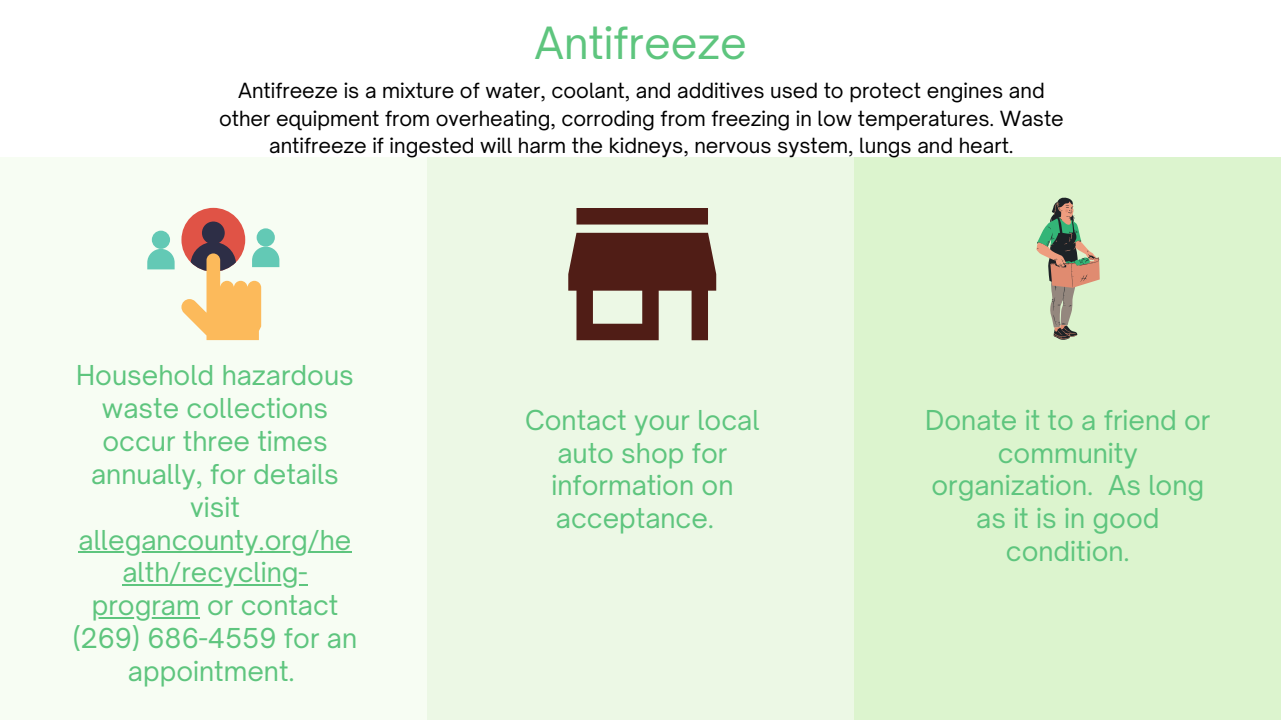
<style>
.page{position:relative;width:1281px;height:720px;background:#fff}
.page>*{position:absolute;margin:0;border:0;box-sizing:border-box;transform-origin:0 0}
.t1{font:42.5px "Open Sauce One";color:#5ec57e}
.t2{font:26.25px/32.9px "Open Sauce One";color:#5ec57e;text-align:center}
.t3{font:20px/27.2px "Open Sauce One";color:#000;text-align:center}
</style>
<div class="page">
<div style="left:0;top:157px;width:427px;height:563px;background:#f7fdf3"></div>
<div style="left:427px;top:157px;width:427px;height:563px;background:#ecf8e5"></div>
<div style="left:854px;top:157px;width:427px;height:563px;background:#dcf4ce"></div>
<div style="left:181px;top:208px;width:64px;height:64px;background:#e05346;border-radius:50%"></div>
<div style="left:202px;top:222px;width:23px;height:22px;background:#2d2e46;border-radius:50%"></div>
<div style="left:152px;top:231px;width:18px;height:18px;background:#63c9b5;border-radius:50%"></div>
<svg style="left:147px;top:249px;width:28px;height:20px"></svg>
<div style="left:257px;top:228px;width:18px;height:19px;background:#63c9b5;border-radius:50%"></div>
<svg style="left:181px;top:242px;width:98px;height:98px"></svg>
<svg style="left:1036px;top:197px;width:64px;height:143px"></svg>
<svg style="left:568px;top:208px;width:148px;height:132px"></svg>
<hr style="left:79px;top:551px;width:272px;height:2px;background:#5ec57e">
<hr style="left:122px;top:584px;width:186px;height:2px;background:#5ec57e">
<hr style="left:92px;top:617px;width:108px;height:2px;background:#5ec57e">
<p class="t1" style="left:534px;top:17px;width:214px">Antifreeze</p>
<p class="t3" style="left:219px;top:77px;width:846px">Antifreeze is a mixture of water, coolant, and additives used to protect engines and other equipment from overheating, corroding from freezing in low temperatures. Waste antifreeze if ingested will harm the kidneys, nervous system, lungs and heart.</p>
<p class="t2" style="left:73px;top:359px;width:286px">Household hazardous waste collections occur three times annually, for details visit allegancounty.org/he alth/recycling&shy;program or contact (269) 686-4559 for an appointment.</p>
<p class="t2" style="left:525px;top:403px;width:236px">Contact your local auto shop for information on acceptance.</p>
<p class="t2" style="left:925px;top:403px;width:287px">Donate it to a friend or community organization. As long as it is in good condition.</p>
</div>
